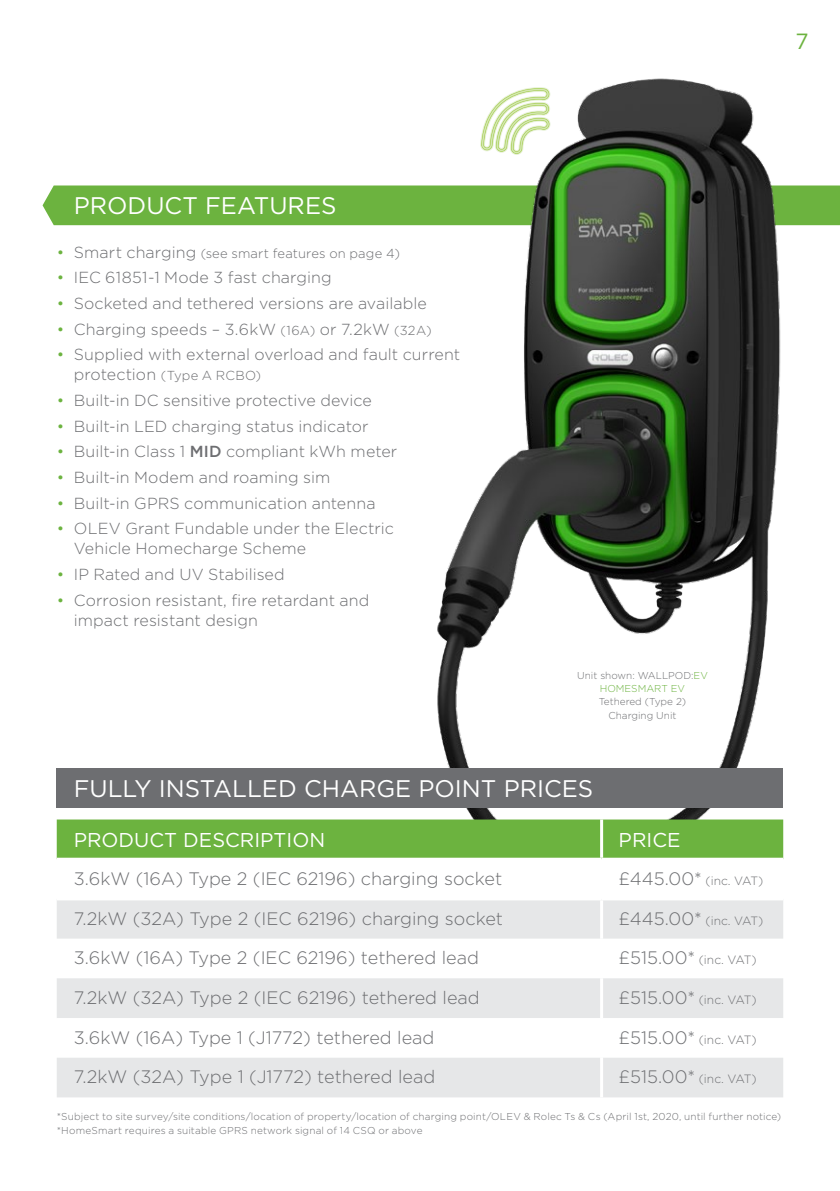
<style>
.page{position:relative;width:840px;height:1191px;background:#fff}
.page>*{position:absolute;margin:0;border:0;box-sizing:border-box;transform-origin:0 0}
.t1{font:24px "Gotham";color:#fff}
.t2{font:22px "Gotham";color:#6cb33f}
.t3{font:20px "Gotham";color:#fff}
.t4{font:300 18px "Gotham";color:#6d6e71}
.t5{font:300 16px/20px "Gotham";letter-spacing:.005em;color:#6d6e71}
.t6{font:300 13px "Gotham";letter-spacing:.015em;color:#6d6e71}
.t7{font:300 12px "Gotham";letter-spacing:-.045em;color:#6d6e71}
.t8{font:300 10px/13.2px "Gotham";letter-spacing:.01em;color:#6d6e71;text-align:center}
.s1{font-size:16px;color:#6cb33f}
.s2{font-size:16px}
.s3{color:#6cb33f}
.s4{font-size:13px}
.s5{font-weight:500}
.s6{font-size:18px}
</style>
<div class="page">
<div style="left:43px;top:185px;width:377px;height:40px;background:#6cb33f"></div>
<img style="left:420px;top:78px;width:419px;height:830px">
<div style="left:57px;top:768px;width:725px;height:40px;background:#6d6e71"></div>
<svg style="left:480px;top:87px;width:70px;height:68px"></svg>
<div style="left:57px;top:819px;width:725px;height:38px;background:#6cb33f"></div>
<svg style="left:420px;top:860px;width:362px;height:37px"></svg>
<svg style="left:57px;top:900px;width:725px;height:197px;fill:#e6e7e8"></svg>
<hr style="left:599px;top:819px;width:3px;height:38px;background:#fff">
<hr style="left:57px;top:857px;width:544px;height:3px;background:#fff">
<hr style="left:601px;top:857px;width:181px;height:3px;background:#fff">
<hr style="left:599px;top:860px;width:3px;height:37px;background:#fff">
<hr style="left:57px;top:897px;width:544px;height:3px;background:#fff">
<hr style="left:601px;top:897px;width:181px;height:3px;background:#fff">
<hr style="left:599px;top:900px;width:3px;height:38px;background:#fff">
<hr style="left:599px;top:938px;width:3px;height:40px;background:#fff">
<hr style="left:599px;top:978px;width:3px;height:40px;background:#fff">
<hr style="left:599px;top:1018px;width:3px;height:39px;background:#fff">
<hr style="left:599px;top:1057px;width:3px;height:40px;background:#fff">
<h2 class="t2" style="left:795px;top:27px;width:15px">7</h2>
<h1 class="t1" style="left:74px;top:190px;width:264px">PRODUCT FEATURES</h1>
<p class="t6" style="left:57px;top:245px;width:344px"><span class="s1">•</span> <span class="s2">Smart charging</span> (see smart features on page 4)</p>
<p class="t5" style="left:57px;top:267px;width:276px"><span class="s3">•</span> IEC 61851-1 Mode 3 fast charging</p>
<p class="t5" style="left:57px;top:293px;width:371px"><span class="s3">•</span> Socketed and tethered versions are available</p>
<p class="t5" style="left:57px;top:318px;width:376px"><span class="s3">•</span> Charging speeds – 3.6kW <span class="s4">(16A)</span> or 7.2kW <span class="s4">(32A)</span></p>
<p class="t5" style="left:57px;top:344px;width:405px"><span class="s3">•</span> Supplied with external overload and fault current</p>
<p class="t6" style="left:74px;top:367px;width:189px"><span class="s2">protection</span> (Type A RCBO)</p>
<p class="t5" style="left:57px;top:390px;width:316px"><span class="s3">•</span> Built-in DC sensitive protective device</p>
<p class="t5" style="left:57px;top:416px;width:313px"><span class="s3">•</span> Built-in LED charging status indicator</p>
<p class="t5" style="left:57px;top:441px;width:342px"><span class="s3">•</span> Built-in Class 1 <span class="s5">MID</span> compliant kWh meter</p>
<p class="t5" style="left:57px;top:467px;width:275px"><span class="s3">•</span> Built-in Modem and roaming sim</p>
<p class="t5" style="left:57px;top:492px;width:320px"><span class="s3">•</span> Built-in GPRS communication antenna</p>
<p class="t5" style="left:74px;top:518px;width:321px;text-indent:-17px"><span class="s3">•</span> OLEV Grant Fundable under the Electric<br>Vehicle Homecharge Scheme</p>
<p class="t5" style="left:57px;top:564px;width:229px"><span class="s3">•</span> IP Rated and UV Stabilised</p>
<p class="t5" style="left:74px;top:589px;width:297px;text-indent:-17px"><span class="s3">•</span> Corrosion resistant, fire retardant and impact resistant design</p>
<p class="t8" style="left:576px;top:668px;width:132px">Unit shown: WALLPOD:<span class="s3">EV<br>HOMESMART EV</span></p>
<p class="t8" style="left:598px;top:695px;width:89px">Tethered (Type 2)<br>Charging Unit</p>
<h1 class="t1" style="left:74px;top:773px;width:520px">FULLY INSTALLED CHARGE POINT PRICES</h1>
<p class="t3" style="left:74px;top:827px;width:253px">PRODUCT DESCRIPTION</p>
<p class="t3" style="left:618px;top:827px;width:63px">PRICE</p>
<p class="t4" style="left:74px;top:867px;width:429px">3.6kW (16A) Type 2 (IEC 62196) charging socket</p>
<p class="t7" style="left:618px;top:873px;width:146px"><span class="s6">£445.00*</span> (inc. VAT)</p>
<p class="t4" style="left:74px;top:907px;width:430px">7.2kW (32A) Type 2 (IEC 62196) charging socket</p>
<p class="t7" style="left:618px;top:912px;width:146px"><span class="s6">£445.00*</span> (inc. VAT)</p>
<p class="t4" style="left:74px;top:946px;width:406px">3.6kW (16A) Type 2 (IEC 62196) tethered lead</p>
<p class="t7" style="left:618px;top:952px;width:139px"><span class="s6">£515.00*</span> (inc. VAT)</p>
<p class="t4" style="left:74px;top:986px;width:407px">7.2kW (32A) Type 2 (IEC 62196) tethered lead</p>
<p class="t7" style="left:618px;top:992px;width:139px"><span class="s6">£515.00*</span> (inc. VAT)</p>
<p class="t4" style="left:74px;top:1026px;width:362px">3.6kW (16A) Type 1 (J1772) tethered lead</p>
<p class="t7" style="left:618px;top:1032px;width:139px"><span class="s6">£515.00*</span> (inc. VAT)</p>
<p class="t4" style="left:74px;top:1065px;width:363px">7.2kW (32A) Type 1 (J1772) tethered lead</p>
<p class="t7" style="left:618px;top:1071px;width:139px"><span class="s6">£515.00*</span> (inc. VAT)</p>
<p class="t8" style="left:57px;top:1109px;width:725px;line-height:14px;text-align:left">*Subject to site survey/site conditions/location of property/location of charging point/OLEV &amp; Rolec Ts &amp; Cs (April 1st, 2020, until further notice) *HomeSmart requires a suitable GPRS network signal of 14 CSQ or above</p>
</div>
